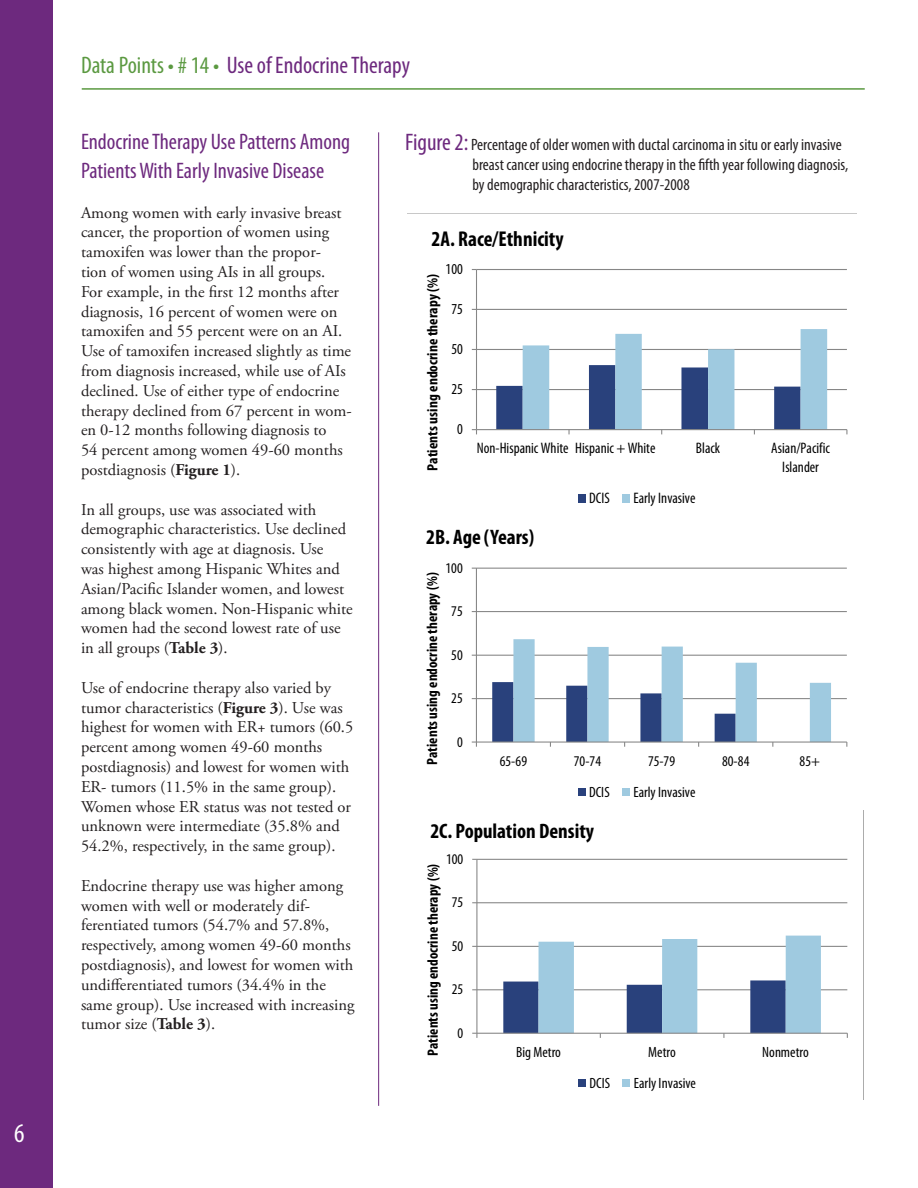
<style>
.page{position:relative;width:918px;height:1188px;background:#fff}
.page>*{position:absolute;margin:0;border:0;box-sizing:border-box;transform-origin:0 0}
.t1{font:condensed 27px "Myriad Pro";color:#fff}
.t2{font:condensed 24px "Myriad Pro";color:#6d297e}
.t3{font:condensed 22.5px/28.8px "Myriad Pro";color:#6d297e}
.t4{font:700 condensed 21.45px "Myriad Pro";color:#000}
.t5{font:700 condensed 21px "Myriad Pro";letter-spacing:-.005em;color:#000}
.t6{font:16.5px/19.8px "Adobe Garamond Pro";color:#231f20}
.t7{font:condensed 16.5px/19.8px "Myriad Pro";color:#231f20}
.t8{font:condensed 15.3px "Myriad Pro";color:#000}
.t9{font:condensed 14.85px "Myriad Pro";color:#000}
.t10{font:700 condensed 14.85px "Myriad Pro";color:#000}
.s1{color:#5b9941}
.s2{font-weight:700}
.s3{font-size:24px;color:#6d297e}
</style>
<div class="page">
<div style="left:0;top:1px;width:52px;height:1187px;background:#6d297e"></div>
<hr style="left:82px;top:88px;width:783px;height:2px;background:#5b9941">
<svg style="left:471px;top:269px;width:377px;height:234px"></svg>
<svg style="left:471px;top:567px;width:377px;height:229px"></svg>
<svg style="left:472px;top:810px;width:392px;height:289px"></svg>
<hr style="left:378px;top:132px;width:1px;height:974px;background:#6d297e">
<h1 class="t1" style="left:14px;top:1116px;width:12px">6</h1>
<h2 class="t2" style="left:81px;top:50px;width:331px"><span class="s1">Data Points • # 14 •</span> Use of Endocrine Therapy</h2>
<h3 class="t3" style="left:81px;top:127px;width:271px">Endocrine Therapy Use Patterns Among<br>Patients With Early Invasive Disease</h3>
<p class="t6" style="left:81px;top:203px;width:272px">Among women with early invasive breast cancer, the proportion of women using tamoxifen was lower than the propor-<br>tion of women using AIs in all groups.<br>For example, in the first 12 months after diagnosis, 16 percent of women were on tamoxifen and 55 percent were on an AI.<br>Use of tamoxifen increased slightly as time from diagnosis increased, while use of AIs declined. Use of either type of endocrine therapy declined from 67 percent in wom&shy;en 0-12 months following diagnosis to<br>54 percent among women 49-60 months postdiagnosis (<span class="s2">Figure 1</span>).</p>
<p class="t6" style="left:81px;top:500px;width:273px">In all groups, use was associated with demographic characteristics. Use declined consistently with age at diagnosis. Use<br>was highest among Hispanic Whites and Asian/Pacific Islander women, and lowest among black women. Non-Hispanic white women had the second lowest rate of use in all groups (<span class="s2">Table 3</span>).</p>
<p class="t6" style="left:81px;top:678px;width:274px">Use of endocrine therapy also varied by tumor characteristics (<span class="s2">Figure 3</span>). Use was highest for women with ER+ tumors (60.5 percent among women 49-60 months postdiagnosis) and lowest for women with ER- tumors (11.5% in the same group).<br>Women whose ER status was not tested or unknown were intermediate (35.8% and 54.2%, respectively, in the same group).</p>
<p class="t6" style="left:81px;top:876px;width:275px">Endocrine therapy use was higher among women with well or moderately dif&shy;ferentiated tumors (54.7% and 57.8%, respectively, among women 49-60 months postdiagnosis), and lowest for women with undifferentiated tumors (34.4% in the same group). Use increased with increasing tumor size (<span class="s2">Table 3</span>).</p>
<p class="t7" style="left:472px;top:135px;width:377px;text-indent:-67px"><span class="s3">Figure 2:</span> Percentage of older women with ductal carcinoma in situ or early invasive breast cancer using endocrine therapy in the fifth year following diagnosis, by demographic characteristics, 2007-2008</p>
<p class="t4" style="left:432px;top:226px;width:133px">2A. Race/Ethnicity</p>
<p class="t8" style="left:446px;top:260px;width:19px">100</p>
<p class="t10" style="left:423px;top:471px;width:198px;rotate:-90deg">Patients using endocrine therapy (%)</p>
<p class="t8" style="left:451px;top:300px;width:13px">75</p>
<p class="t8" style="left:451px;top:340px;width:13px">50</p>
<p class="t8" style="left:451px;top:380px;width:13px">25</p>
<p class="t8" style="left:457px;top:420px;width:7px">0</p>
<p class="t8" style="left:477px;top:439px;width:180px">Non-Hispanic White Hispanic + White</p>
<p class="t8" style="left:696px;top:439px;width:26px">Black</p>
<p class="t8" style="left:771px;top:439px;width:60px">Asian/Pacific</p>
<p class="t8" style="left:589px;top:489px;width:22px">DCIS</p>
<p class="t8" style="left:633px;top:489px;width:64px">Early Invasive</p>
<p class="t8" style="left:782px;top:457px;width:38px">Islander</p>
<p class="t5" style="left:426px;top:524px;width:109px">2B. Age (Years)</p>
<p class="t9" style="left:446px;top:559px;width:19px">100</p>
<p class="t10" style="left:423px;top:765px;width:194px;rotate:-90deg">Patients using endocrine therapy (%)</p>
<p class="t9" style="left:451px;top:602px;width:13px">75</p>
<p class="t9" style="left:451px;top:646px;width:13px">50</p>
<p class="t9" style="left:451px;top:689px;width:13px">25</p>
<p class="t9" style="left:457px;top:733px;width:7px">0</p>
<p class="t9" style="left:500px;top:752px;width:29px">65-69</p>
<p class="t9" style="left:574px;top:752px;width:29px">70-74</p>
<p class="t9" style="left:648px;top:752px;width:29px">75-79</p>
<p class="t9" style="left:722px;top:752px;width:29px">80-84</p>
<p class="t9" style="left:800px;top:752px;width:22px">85+</p>
<p class="t9" style="left:589px;top:783px;width:22px">DCIS</p>
<p class="t9" style="left:633px;top:783px;width:64px">Early Invasive</p>
<p class="t5" style="left:430px;top:818px;width:165px">2C. Population Density</p>
<p class="t9" style="left:446px;top:850px;width:19px">100</p>
<p class="t10" style="left:424px;top:1056px;width:194px;rotate:-90deg">Patients using endocrine therapy (%)</p>
<p class="t9" style="left:452px;top:893px;width:13px">75</p>
<p class="t9" style="left:452px;top:937px;width:13px">50</p>
<p class="t9" style="left:452px;top:980px;width:13px">25</p>
<p class="t9" style="left:458px;top:1024px;width:7px">0</p>
<p class="t9" style="left:516px;top:1043px;width:46px">Big Metro</p>
<p class="t9" style="left:648px;top:1043px;width:29px">Metro</p>
<p class="t9" style="left:762px;top:1043px;width:48px">Nonmetro</p>
<p class="t9" style="left:590px;top:1074px;width:22px">DCIS</p>
<p class="t9" style="left:634px;top:1074px;width:64px">Early Invasive</p>
</div>
